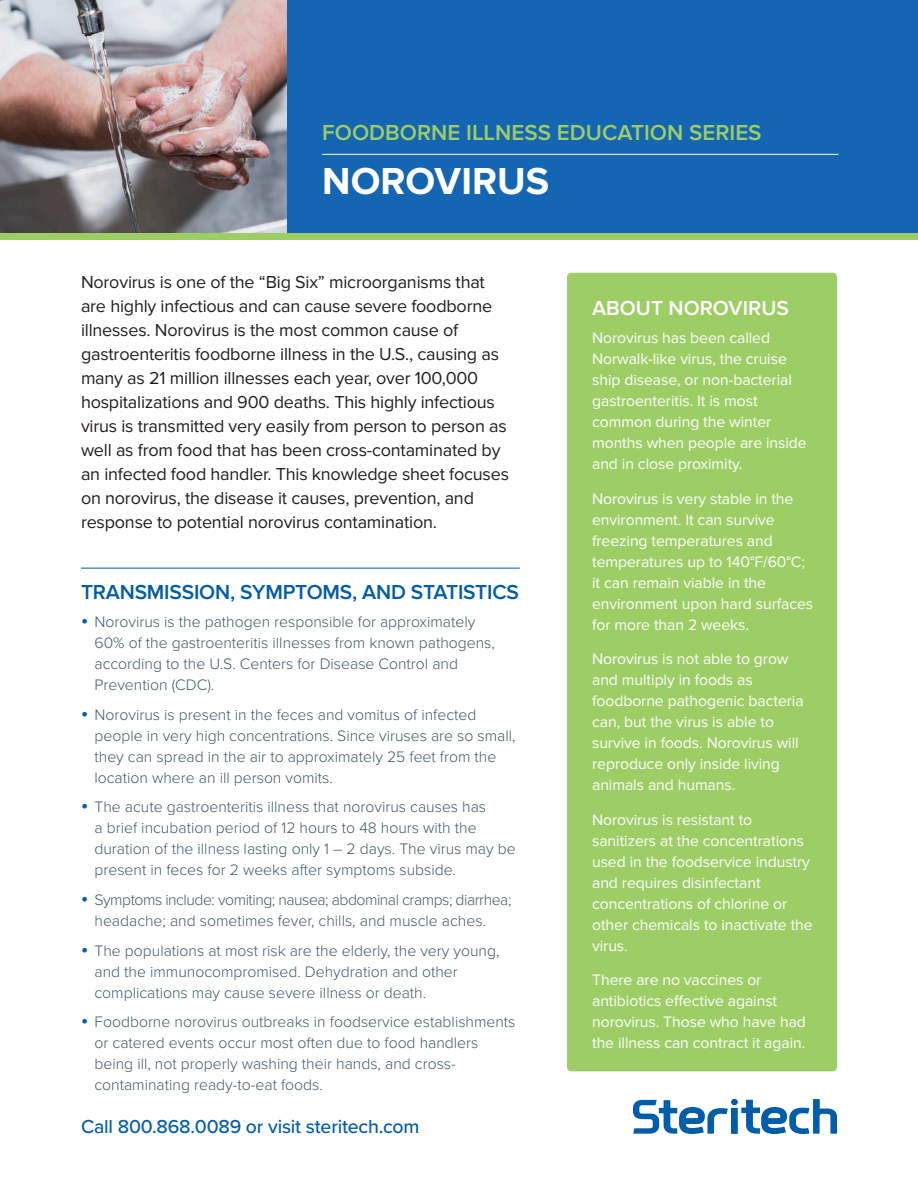
<style>
.page{position:relative;width:918px;height:1188px;background:#fff}
.page>*{position:absolute;margin:0;border:0;box-sizing:border-box;transform-origin:0 0}
.t1{font:700 39px "Proxima Nova";color:#fff}
.t2{font:600 22.5px "Proxima Nova";color:#9dce66}
.subhead{font:600 21px "Proxima Nova";letter-spacing:-.01em;color:#005daa}
.subhead-2{font:600 21px "Proxima Nova";color:#fff}
.t3{font:500 19.5px "Proxima Nova";letter-spacing:-.01em;color:#015dab}
.intro{font:18px/24px "Proxima Nova";letter-spacing:-.01em;color:#231f20}
.t4{font:300 15.75px/21px "Proxima Nova";color:#405968}
.text{font:15.75px/21px "Proxima Nova";letter-spacing:-.005em;color:#fff}
.t5{font:300 15.75px/21px "Proxima Nova";letter-spacing:-.03em;color:#405968}
</style>
<div class="page">
<div style="left:0;top:0;width:918px;height:240px;background:#1465b2"></div>
<img style="left:0;top:0;width:286px;height:233px">
<div style="left:731px;top:1108px;width:7px;height:26px;background:#005daa"></div>
<div style="left:731px;top:1099px;width:7px;height:6px;background:#005daa;border-radius:50%"></div>
<svg style="left:741px;top:1099px;width:96px;height:35px"></svg>
<svg style="left:633px;top:1100px;width:95px;height:34px"></svg>
<div style="left:0;top:233px;width:918px;height:7px;background:#9dce66"></div>
<div style="left:567px;top:273px;width:270px;height:798px;background:#9dce66;border-radius:5px"></div>
<hr style="left:322px;top:154px;width:516px;height:1px;background:#fff">
<hr style="left:81px;top:568px;width:439px;height:1px;background:#015dab">
<p class="t2" style="left:322px;top:119px;width:441px">FOODBORNE ILLNESS EDUCATION SERIES</p>
<p class="t1" style="left:322px;top:158px;width:228px">NOROVIRUS</p>
<p class="intro" style="left:81px;top:271px;width:430px">Norovirus is one of the “Big Six” microorganisms that are highly infectious and can cause severe foodborne illnesses. Norovirus is the most common cause of gastroenteritis foodborne illness in the U.S., causing as many as 21 million illnesses each year, over 100,000 hospitalizations and 900 deaths. This highly infectious virus is transmitted very easily from person to person as well as from food that has been cross-contaminated by an infected food handler. This knowledge sheet focuses on norovirus, the disease it causes, prevention, and response to potential norovirus contamination.</p>
<p class="subhead" style="left:81px;top:580px;width:440px">TRANSMISSION, SYMPTOMS, AND STATISTICS</p>
<p class="t4" style="left:94px;top:612px;width:402px">Norovirus is the pathogen responsible for approximately 60% of the gastroenteritis illnesses from known pathogens, according to the U.S. Centers for Disease Control and Prevention (CDC).</p>
<p class="t4" style="left:94px;top:704px;width:423px">Norovirus is present in the feces and vomitus of infected people in very high concentrations. Since viruses are so small, they can spread in the air to approximately 25 feet from the location where an ill person vomits.</p>
<p class="t4" style="left:94px;top:797px;width:423px">The acute gastroenteritis illness that norovirus causes has<br>a brief incubation period of 12 hours to 48 hours with the duration of the illness lasting only 1 – 2 days. The virus may be present in feces for 2 weeks after symptoms subside.</p>
<p class="t5" style="left:94px;top:890px;width:418px">Symptoms include: vomiting; nausea; abdominal cramps; diarrhea; headache; and sometimes fever, chills, and muscle aches.</p>
<p class="t4" style="left:94px;top:940px;width:407px">The populations at most risk are the elderly, the very young, and the immunocompromised. Dehydration and other complications may cause severe illness or death.</p>
<p class="t4" style="left:94px;top:1012px;width:423px">Foodborne norovirus outbreaks in foodservice establishments or catered events occur most often due to food handlers being ill, not properly washing their hands, and cross&shy;contaminating ready-to-eat foods.</p>
<p class="t3" style="left:81px;top:1112px;width:340px">Call 800.868.0089 or visit steritech.com</p>
<p class="subhead-2" style="left:592px;top:296px;width:198px">ABOUT NOROVIRUS</p>
<p class="text" style="left:592px;top:328px;width:216px">Norovirus has been called<br>Norwalk-like virus, the cruise ship disease, or non-bacterial gastroenteritis. It is most common during the winter months when people are inside and in close proximity.</p>
<p class="text" style="left:592px;top:488px;width:223px">Norovirus is very stable in the environment. It can survive freezing temperatures and temperatures up to 140°F/60°C; it can remain viable in the environment upon hard surfaces for more than 2 weeks.</p>
<p class="text" style="left:592px;top:649px;width:213px">Norovirus is not able to grow and multiply in foods as foodborne pathogenic bacteria can, but the virus is able to survive in foods. Norovirus will reproduce only inside living animals and humans.</p>
<p class="text" style="left:592px;top:809px;width:222px">Norovirus is resistant to sanitizers at the concentrations used in the foodservice industry and requires disinfectant concentrations of chlorine or other chemicals to inactivate the virus.</p>
<p class="text" style="left:592px;top:970px;width:215px">There are no vaccines or antibiotics effective against norovirus. Those who have had the illness can contract it again.</p>
</div>
